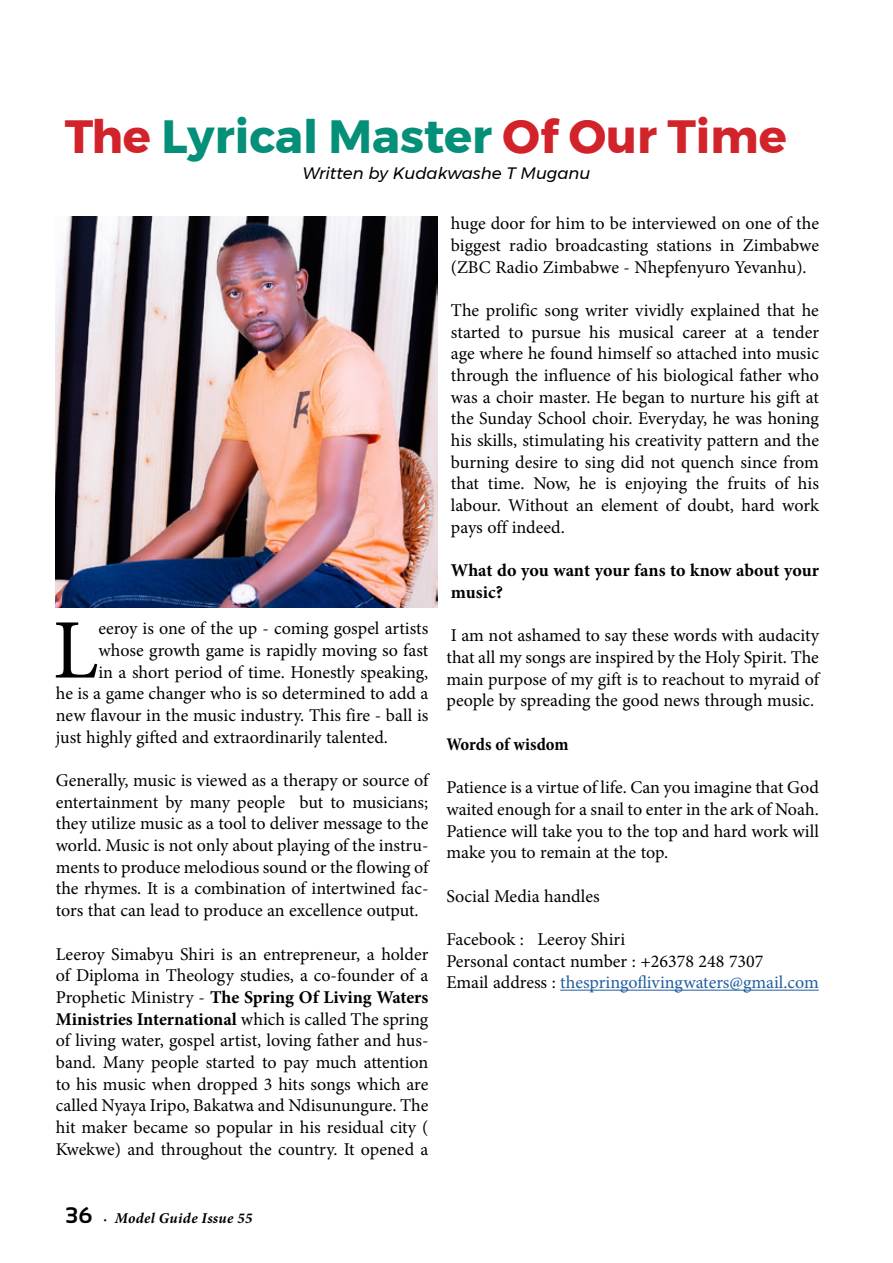
<style>
.page{position:relative;width:893px;height:1263px;background:#fff}
.page>*{position:absolute;margin:0;border:0;box-sizing:border-box;transform-origin:0 0}
.t1{font:84.75px "Minion Pro";color:#000}
.t2{font:700 46.5px "Montserrat";color:#048f78}
.t3{font:18px/21.8px "Minion Pro";color:#000;text-align:justify}
.t4{font:700 18px/21.8px "Minion Pro";letter-spacing:-.005em;color:#000}
.t5{font:700 condensed 18px "Minion Pro";letter-spacing:-.005em;color:#000}
.t6{font:italic 16.5px "Montserrat";color:#000}
.t7{font:italic 700 15px "Minion Pro";letter-spacing:.02em;color:#000}
.s1{color:#d2232a}
.s2{font-weight:700}
.s3{color:#215e9e}
.s4{font-family:"Sansation";font-style:normal;font-size:22.5px}
.s5{font-family:"Myriad Pro";font-weight:400;font-style:normal;font-size:10.5px}
</style>
<div class="page">
<img style="left:56px;top:216px;width:381px;height:392px">
<hr style="left:560px;top:990px;width:259px;height:1px;background:#215e9e">
<h2 class="t2" style="left:65px;top:99px;width:723px"><span class="s1">The</span> Lyrical Master <span class="s1">Of Our Time</span></h2>
<p class="t6" style="left:302px;top:161px;width:289px">Written by Kudakwashe T Muganu</p>
<h1 class="t1" style="left:53px;top:594px;width:47px">L</h1>
<p class="t3" style="left:98px;top:618px;width:332px">eeroy is one of the up - coming gospel artists</p>
<p class="t3" style="left:98px;top:639px;width:332px">whose growth game is rapidly moving so fast</p>
<p class="t3" style="left:98px;top:661px;width:332px">in a short period of time. Honestly speaking,</p>
<p class="t3" style="left:56px;top:683px;width:374px">he is a game changer who is so determined to add a</p>
<p class="t3" style="left:56px;top:704px;width:374px">new flavour in the music industry. This fire - ball is</p>
<p class="t3" style="left:56px;top:726px;width:334px">just highly gifted and extraordinarily talented.</p>
<p class="t3" style="left:56px;top:769px;width:374px">Generally, music is viewed as a therapy or source of entertainment by many people but to musicians; they utilize music as a tool to deliver message to the world. Music is not only about playing of the instru&shy;ments to produce melodious sound or the flowing of the rhymes. It is a combination of intertwined fac&shy;tors that can lead to produce an excellence output.</p>
<p class="t3" style="left:56px;top:943px;width:374px">Leeroy Simabyu Shiri is an entrepreneur, a holder of Diploma in Theology studies, a co-founder of a Prophetic Ministry - <span class="s2">The Spring Of Living Waters Ministries International</span> which is called The spring of living water, gospel artist, loving father and hus&shy;band. Many people started to pay much attention to his music when dropped 3 hits songs which are called Nyaya Iripo, Bakatwa and Ndisunungure. The hit maker became so popular in his residual city ( Kwekwe) and throughout the country. It opened a</p>
<p class="t3" style="left:451px;top:213px;width:370px">huge door for him to be interviewed on one of the biggest radio broadcasting stations in Zimbabwe (ZBC Radio Zimbabwe - Nhepfenyuro Yevanhu).</p>
<p class="t3" style="left:451px;top:299px;width:370px">The prolific song writer vividly explained that he started to pursue his musical career at a tender age where he found himself so attached into music through the influence of his biological father who was a choir master. He began to nurture his gift at the Sunday School choir. Everyday, he was honing his skills, stimulating his creativity pattern and the burning desire to sing did not quench since from that time. Now, he is enjoying the fruits of his labour. Without an element of doubt, hard work pays off indeed.</p>
<p class="t4" style="left:451px;top:559px;width:370px">What do you want your fans to know about your music?</p>
<p class="t3" style="left:446px;top:625px;width:374px">I am not ashamed to say these words with audacity that all my songs are inspired by the Holy Spirit. The main purpose of my gift is to reachout to myraid of people by spreading the good news through music.</p>
<p class="t5" style="left:446px;top:732px;width:124px">Words of wisdom</p>
<p class="t3" style="left:446px;top:776px;width:374px">Patience is a virtue of life. Can you imagine that God waited enough for a snail to enter in the ark of Noah.<br>Patience will take you to the top and hard work will make you to remain at the top.</p>
<p class="t3" style="left:446px;top:885px;width:155px">Social Media handles</p>
<p class="t3" style="left:446px;top:928px;width:374px;text-align:left">Facebook : Leeroy Shiri<br>Personal contact number : +26378 248 7307<br>Email address : <span class="s3">thespringoflivingwaters@gmail.com</span></p>
<p class="t7" style="left:66px;top:1207px;width:189px"><span class="s4">36</span> <span class="s5">•</span> Model Guide Issue 55</p>
</div>
